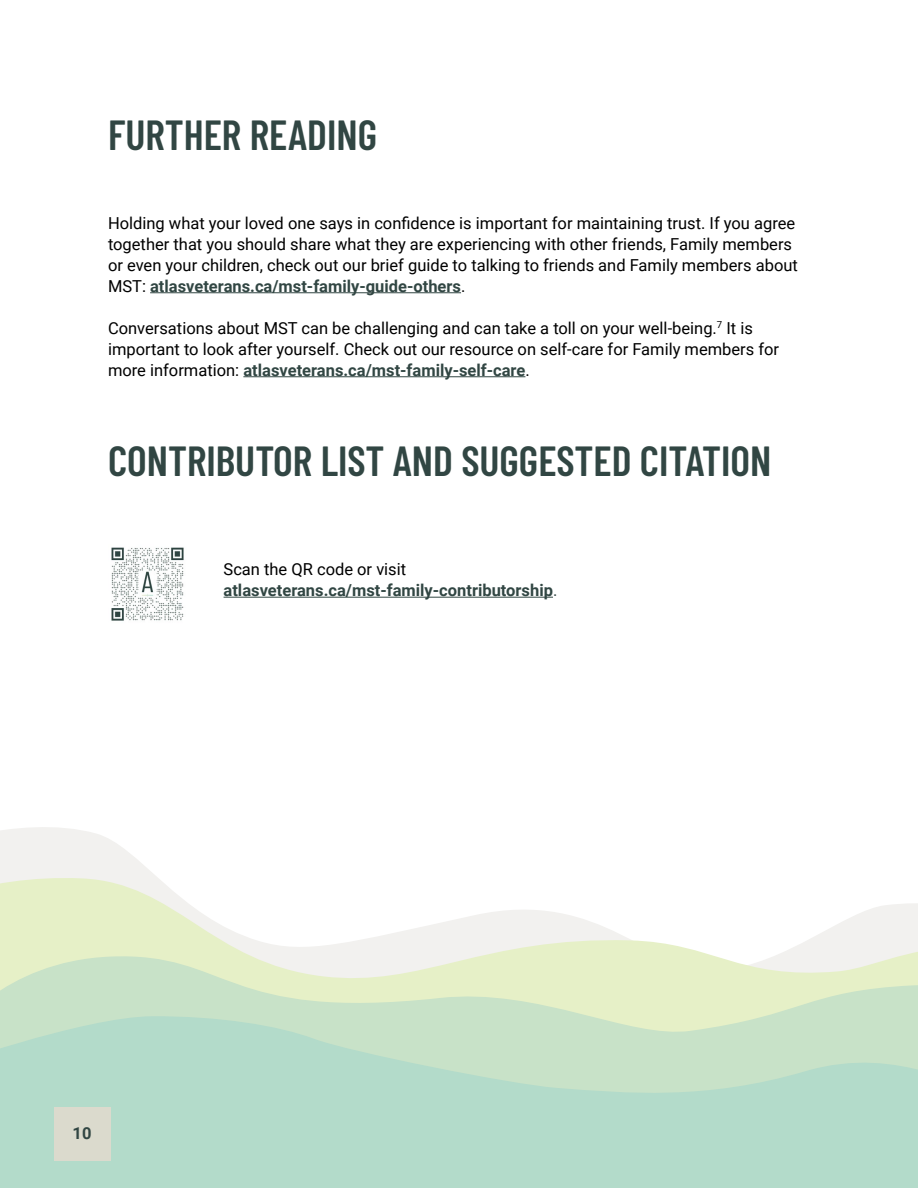
<style>
.page{position:relative;width:918px;height:1188px;background:#fff}
.page>*{position:absolute;margin:0;border:0;box-sizing:border-box;transform-origin:0 0}
.t1{font:600 42px "Barlow Condensed";color:#314643}
.t2{font:16.5px/21px "Roboto";color:#000}
.t3{font:700 16.5px/21px "Roboto";color:#314643}
.s1{font-weight:700;color:#314643}
.s2{font-weight:400;color:#000}
.s3{font-weight:400;color:#314543}
</style>
<div class="page">
<svg style="left:0;top:827px;width:128px;height:25px;fill:#f2f1ef"></svg>
<div style="left:0;top:852px;width:142px;height:12px;background:#f2f1ef"></div>
<svg style="left:0;top:864px;width:918px;height:324px"></svg>
<div style="left:54px;top:1107px;width:56px;height:54px;background:#dbdacd"></div>
<hr style="left:150px;top:292px;width:311px;height:1px;background:#314643">
<hr style="left:243px;top:376px;width:282px;height:1px;background:#314643">
<hr style="left:224px;top:597px;width:329px;height:1px;background:#314643">
<img style="left:111px;top:547px;width:73px;height:74px">
<h2 class="t1" style="left:108px;top:105px;width:271px">FURTHER READING</h2>
<p class="t2" style="left:108px;top:212px;width:691px">Holding what your loved one says in confidence is important for maintaining trust. If you agree together that you should share what they are experiencing with other friends, Family members or even your children, check out our brief guide to talking to friends and Family members about MST: <span class="s1">atlasveterans.ca/mst-family-guide-others</span>.</p>
<p class="t2" style="left:108px;top:317px;width:673px">Conversations about MST can be challenging and can take a toll on your well-being.<sup>7</sup> It is important to look after yourself. Check out our resource on self-care for Family members for more information: <span class="s1">atlasveterans.ca/mst-family-self-care</span>.</p>
<h2 class="t1" style="left:108px;top:431px;width:665px">CONTRIBUTOR LIST AND SUGGESTED CITATION</h2>
<p class="t3" style="left:224px;top:558px;width:335px"><span class="s2">Scan the QR code or visit </span>atlasveterans.ca/mst-family-contributorship<span class="s3">.</span></p>
<p class="t3" style="left:73px;top:1122px;width:20px">10</p>
</div>
